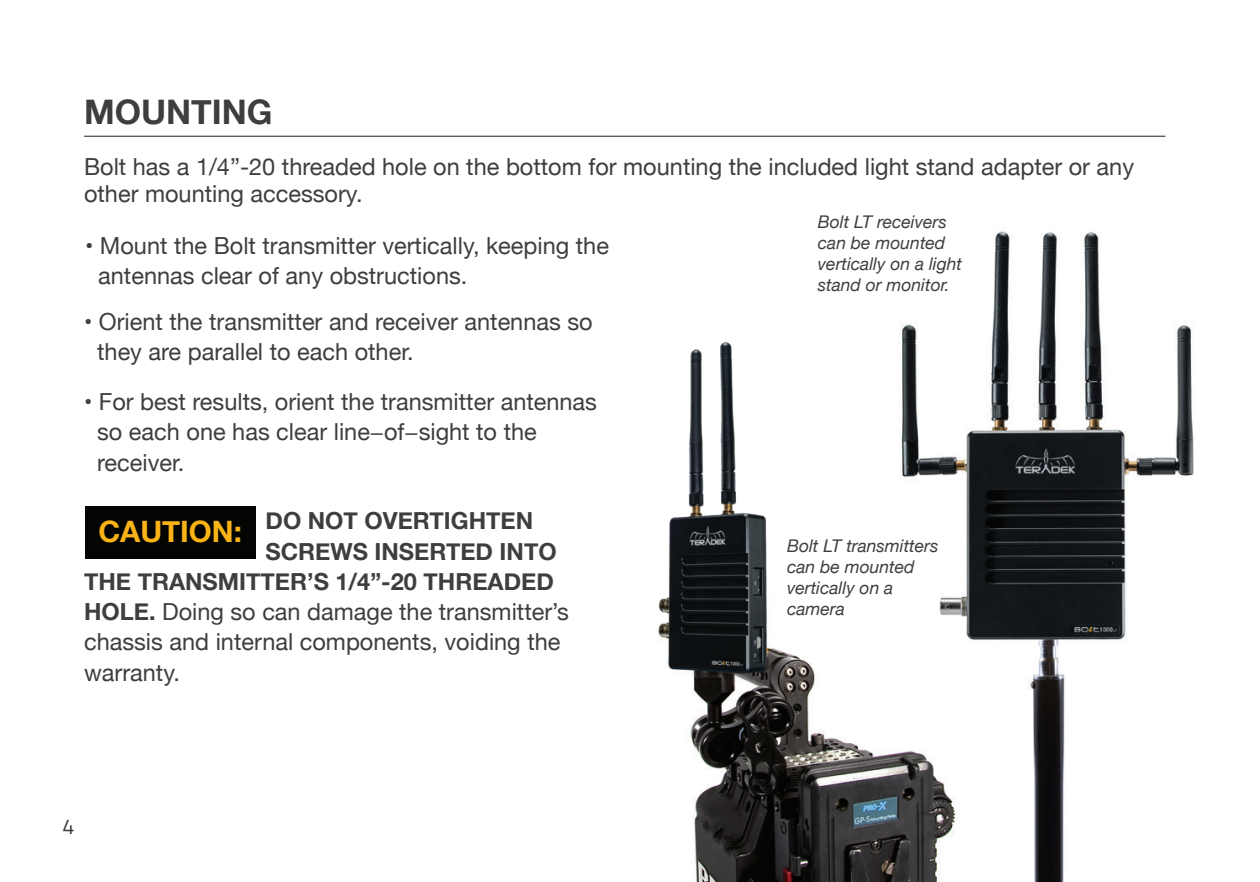
<style>
.page{position:relative;width:1260px;height:882px;background:#fff}
.page>*{position:absolute;margin:0;border:0;box-sizing:border-box;transform-origin:0 0}
.t1{font:700 33.95px "Helvetica Neue";color:#3e3e3f}
.t2{font:700 29.4px "Helvetica Neue";color:#fbb316}
.t3{font:23.45px/30.1px "Helvetica Neue";color:#3e3e3f}
.t4{font:700 23.45px "Helvetica Neue";color:#3e3e3f}
.t5{font:21.35px "Titillium Web";color:#3e3e3f}
.t6{font:italic 17.5px/21px "Helvetica Neue";color:#3e3e3f}
.s1{font-weight:700}
</style>
<div class="page">
<hr style="left:84px;top:136px;width:1081px;height:1px;background:#231f20">
<img style="left:1022px;top:231px;width:172px;height:651px">
<img style="left:658px;top:231px;width:364px;height:651px">
<div style="left:85px;top:506px;width:170px;height:52px;background:#040503"></div>
<h1 class="t1" style="left:84px;top:86px;width:190px">MOUNTING</h1>
<p class="t3" style="left:84px;top:154px;width:1052px;line-height:26.9px">Bolt has a 1/4”-20 threaded hole on the bottom for mounting the included light stand adapter or any other mounting accessory.</p>
<p class="t6" style="left:818px;top:212px;width:146px">Bolt LT receivers can be mounted vertically on a light stand or monitor.</p>
<p class="t3" style="left:98px;top:232px;width:512px;text-indent:-13px"><span class="s1">•</span> Mount the Bolt transmitter vertically, keeping the antennas clear of any obstructions.</p>
<p class="t3" style="left:97px;top:308px;width:497px;text-indent:-13px"><span class="s1">•</span> Orient the transmitter and receiver antennas so they are parallel to each other.</p>
<p class="t3" style="left:97px;top:388px;width:501px;text-indent:-13px"><span class="s1">•</span> For best results, orient the transmitter antennas so each one has clear line−of−sight to the receiver.</p>
<p class="t4" style="left:266px;top:503px;width:269px">DO NOT OVERTIGHTEN</p>
<p class="t4" style="left:266px;top:533px;width:293px">SCREWS INSERTED INTO</p>
<p class="t4" style="left:84px;top:563px;width:471px">THE TRANSMITTER’S 1/4”-20 THREADED</p>
<p class="t3" style="left:84px;top:598px;width:486px"><span class="s1">HOLE.</span> Doing so can damage the transmitter’s</p>
<p class="t3" style="left:84px;top:628px;width:478px">chassis and internal components, voiding the</p>
<p class="t3" style="left:84px;top:659px;width:97px">warranty.</p>
<p class="t2" style="left:98px;top:508px;width:145px">CAUTION:</p>
<p class="t6" style="left:787px;top:536px;width:153px">Bolt LT transmitters can be mounted vertically on a camera</p>
<p class="t5" style="left:62px;top:811px;width:14px">4</p>
</div>
